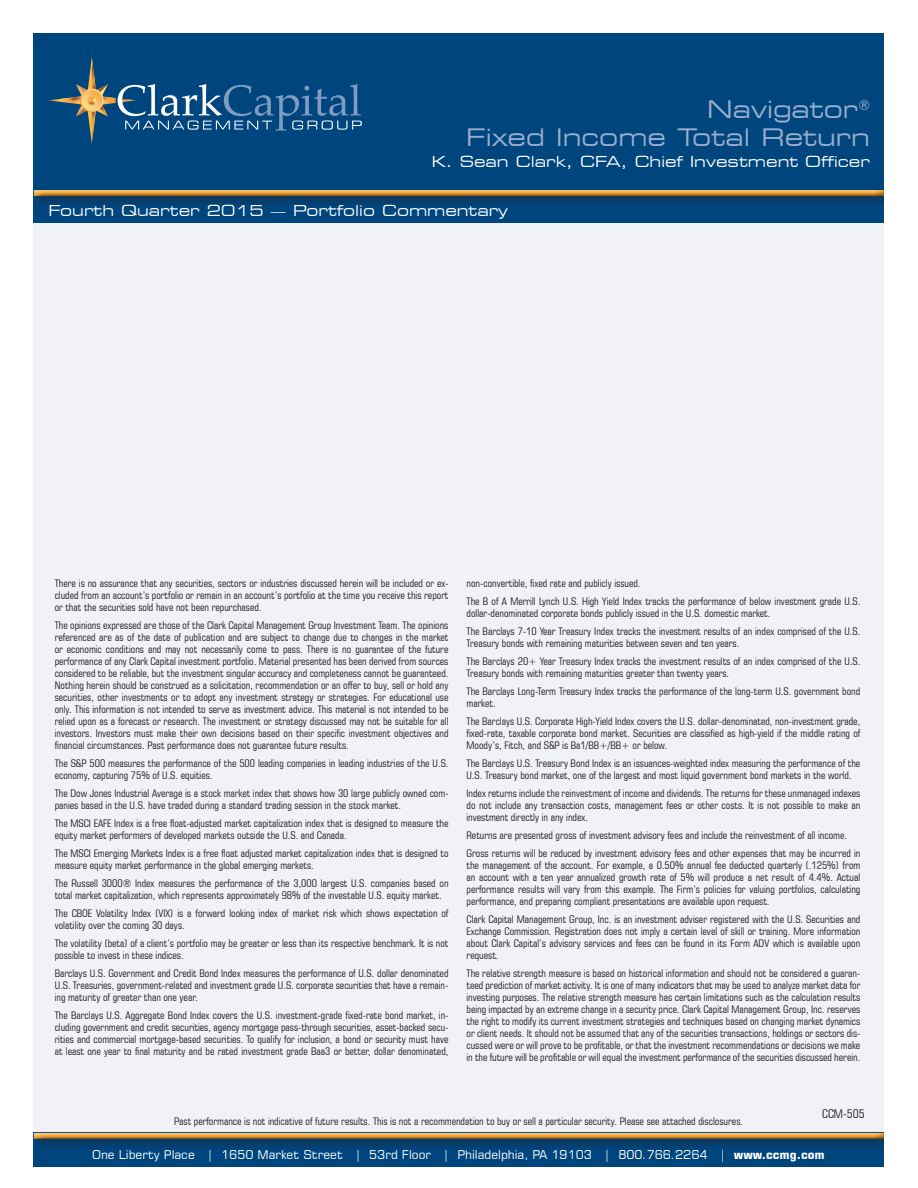
<style>
.page{position:relative;width:918px;height:1188px;background:#fff}
.page>*{position:absolute;margin:0;border:0;box-sizing:border-box;transform-origin:0 0}
.t1{font:expanded 24px/28.8px "Square 721 BT";color:#9caecd;text-align:right}
.t2{font:expanded 15px "Square 721 BT";color:#fff}
.t3{font:12px "Square 721 BT";color:#fff}
.t4{font:condensed 12px "Square 721 BT";color:#231f20}
.t5{font:condensed 10.5px/12px "Square 721 BT";color:#231f20}
.s1{font-weight:700}
</style>
<div class="page">
<div style="left:34px;top:34px;width:850px;height:1126px;background:#f1f2f8"></div>
<div style="left:34px;top:34px;width:850px;height:189px;background:#00467e"></div>
<div style="left:34px;top:1133px;width:850px;height:34px;background:#00467e"></div>
<svg style="left:49px;top:57px;width:313px;height:87px"></svg>
<div style="left:31px;top:187px;width:866px;height:22px;background:#231f20;opacity:.5"></div>
<div style="left:33px;top:189px;width:852px;height:9px;background:#231f20;opacity:.75"></div>
<div style="left:884px;top:0;width:34px;height:227px;background:#fff"></div>
<div style="left:31px;top:1130px;width:866px;height:21px;background:#231f20;opacity:.5"></div>
<div style="left:33px;top:1132px;width:852px;height:9px;background:#231f20;opacity:.75"></div>
<div style="left:884px;top:1133px;width:34px;height:37px;background:#fff"></div>
<h1 class="t1" style="left:466px;top:95px;width:405px">Navigator<sup>®<br></sup>Fixed Income Total Return</h1>
<h2 class="t2" style="left:432px;top:153px;width:440px">K. Sean Clark, CFA, Chief Investment Officer</h2>
<h2 class="t2" style="left:49px;top:201px;width:461px">Fourth Quarter 2015 — Portfolio Commentary</h2>
<p class="t5" style="left:55px;top:577px;width:395px;text-align:justify">There is no assurance that any securities, sectors or industries discussed herein will be included or ex&shy;cluded from an account’s portfolio or remain in an account’s portfolio at the time you receive this report or that the securities sold have not been repurchased.</p>
<p class="t5" style="left:55px;top:619px;width:395px;text-align:justify">The opinions expressed are those of the Clark Capital Management Group Investment Team. The opinions referenced are as of the date of publication and are subject to change due to changes in the market or economic conditions and may not necessarily come to pass. There is no guarantee of the future performance of any Clark Capital investment portfolio. Material presented has been derived from sources considered to be reliable, but the investment singular accuracy and completeness cannot be guaranteed.<br>Nothing herein should be construed as a solicitation, recommendation or an offer to buy, sell or hold any securities, other investments or to adopt any investment strategy or strategies. For educational use only. This information is not intended to serve as investment advice. This material is not intended to be relied upon as a forecast or research. The investment or strategy discussed may not be suitable for all investors. Investors must make their own decisions based on their specific investment objectives and financial circumstances. Past performance does not guarantee future results.</p>
<p class="t5" style="left:55px;top:757px;width:395px">The S&amp;P 500 measures the performance of the 500 leading companies in leading industries of the U.S. economy, capturing 75% of U.S. equities.</p>
<p class="t5" style="left:55px;top:787px;width:395px">The Dow Jones Industrial Average is a stock market index that shows how 30 large publicly owned com&shy;panies based in the U.S. have traded during a standard trading session in the stock market.</p>
<p class="t5" style="left:55px;top:817px;width:395px">The MSCI EAFE Index is a free float-adjusted market capitalization index that is designed to measure the equity market performers of developed markets outside the U.S. and Canada.</p>
<p class="t5" style="left:55px;top:847px;width:395px">The MSCI Emerging Markets Index is a free float adjusted market capitalization index that is designed to measure equity market performance in the global emerging markets.</p>
<p class="t5" style="left:55px;top:877px;width:395px">The Russell 3000® Index measures the performance of the 3,000 largest U.S. companies based on total market capitalization, which represents approximately 98% of the investable U.S. equity market.</p>
<p class="t5" style="left:55px;top:907px;width:395px">The CBOE Volatility Index (VIX) is a forward looking index of market risk which shows expectation of volatility over the coming 30 days.</p>
<p class="t5" style="left:55px;top:937px;width:395px">The volatility (beta) of a client’s portfolio may be greater or less than its respective benchmark. It is not possible to invest in these indices.</p>
<p class="t5" style="left:55px;top:967px;width:395px;text-align:justify">Barclays U.S. Government and Credit Bond Index measures the performance of U.S. dollar denominated U.S. Treasuries, government-related and investment grade U.S. corporate securities that have a remain&shy;ing maturity of greater than one year.</p>
<p class="t5" style="left:55px;top:1009px;width:395px;text-align:justify">The Barclays U.S. Aggregate Bond Index covers the U.S. investment-grade fixed-rate bond market, in&shy;cluding government and credit securities, agency mortgage pass-through securities, asset-backed secu&shy;rities and commercial mortgage-based securities. To qualify for inclusion, a bond or security must have at least one year to final maturity and be rated investment grade Baa3 or better, dollar denominated,</p>
<p class="t5" style="left:467px;top:574px;width:395px;line-height:18px">non-convertible, fixed rate and publicly issued.<br>The B of A Merrill Lynch U.S. High Yield Index tracks the performance of below investment grade U.S.</p>
<p class="t5" style="left:467px;top:604px;width:395px;line-height:18px">dollar-denominated corporate bonds publicly issued in the U.S. domestic market.<br>The Barclays 7-10 Year Treasury Index tracks the investment results of an index comprised of the U.S.</p>
<p class="t5" style="left:467px;top:634px;width:395px;line-height:18px">Treasury bonds with remaining maturities between seven and ten years.<br>The Barclays 20+ Year Treasury Index tracks the investment results of an index comprised of the U.S.</p>
<p class="t5" style="left:467px;top:664px;width:395px;line-height:18px">Treasury bonds with remaining maturities greater than twenty years.<br>The Barclays Long-Term Treasury Index tracks the performance of the long-term U.S. government bond</p>
<p class="t5" style="left:467px;top:694px;width:395px;line-height:18px">market.<br>The Barclays U.S. Corporate High-Yield Index covers the U.S. dollar-denominated, non-investment grade,</p>
<p class="t5" style="left:467px;top:727px;width:395px">fixed-rate, taxable corporate bond market. Securities are classified as high-yield if the middle rating of<br>Moody’s, Fitch, and S&amp;P is Ba1/BB+/BB+ or below.</p>
<p class="t5" style="left:467px;top:757px;width:395px">The Barclays U.S. Treasury Bond Index is an issuances-weighted index measuring the performance of the<br>U.S. Treasury bond market, one of the largest and most liquid government bond markets in the world.</p>
<p class="t5" style="left:467px;top:787px;width:395px;text-align:justify">Index returns include the reinvestment of income and dividends. The returns for these unmanaged indexes do not include any transaction costs, management fees or other costs. It is not possible to make an investment directly in any index.</p>
<p class="t5" style="left:467px;top:826px;width:395px;line-height:18px">Returns are presented gross of investment advisory fees and include the reinvestment of all income.<br>Gross returns will be reduced by investment advisory fees and other expenses that may be incurred in</p>
<p class="t5" style="left:467px;top:859px;width:395px;text-align:justify">the management of the account. For example, a 0.50% annual fee deducted quarterly (.125%) from an account with a ten year annualized growth rate of 5% will produce a net result of 4.4%. Actual performance results will vary from this example. The Firm’s policies for valuing portfolios, calculating performance, and preparing compliant presentations are available upon request.</p>
<p class="t5" style="left:467px;top:913px;width:395px;text-align:justify">Clark Capital Management Group, Inc. is an investment adviser registered with the U.S. Securities and Exchange Commission. Registration does not imply a certain level of skill or training. More information about Clark Capital’s advisory services and fees can be found in its Form ADV which is available upon request.</p>
<p class="t5" style="left:467px;top:967px;width:395px;text-align:justify">The relative strength measure is based on historical information and should not be considered a guaran&shy;teed prediction of market activity. It is one of many indicators that may be used to analyze market data for investing purposes. The relative strength measure has certain limitations such as the calculation results being impacted by an extreme change in a security price. Clark Capital Management Group, Inc. reserves the right to modify its current investment strategies and techniques based on changing market dynamics or client needs. It should not be assumed that any of the securities transactions, holdings or sectors dis&shy;cussed were or will prove to be profitable, or that the investment recommendations or decisions we make in the future will be profitable or will equal the investment performance of the securities discussed herein.</p>
<p class="t5" style="left:174px;top:1115px;width:571px">Past performance is not indicative of future results. This is not a recommendation to buy or sell a particular security. Please see attached disclosures.</p>
<p class="t4" style="left:822px;top:1107px;width:44px">CCM-505</p>
<p class="t3" style="left:92px;top:1147px;width:734px">One Liberty Place | 1650 Market Street | 53rd Floor | Philadelphia, PA 19103 | 800.766.2264 | <span class="s1">www.ccmg.com</span></p>
</div>
